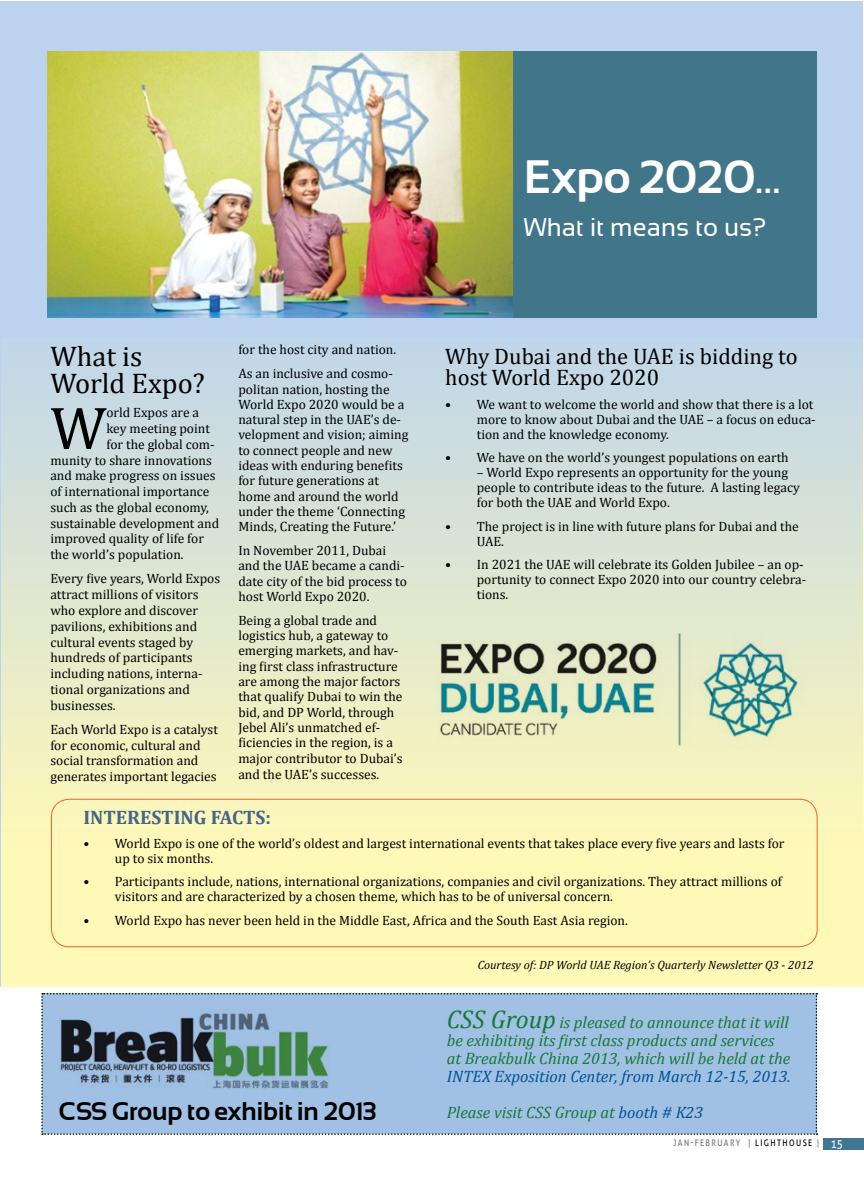
<style>
.page{position:relative;width:864px;height:1183px;background:#fff}
.page>*{position:absolute;margin:0;border:0;box-sizing:border-box;transform-origin:0 0}
.t1{font:60.75px "Cambria";color:#000}
.t2{font:700 46.5px "Sansation";color:#fff}
.t3{font:28.5px/27px "Cambria";color:#000}
.t4{font:700 25.5px "Sansation";color:#000}
.t5{font:25.5px "Sansation";color:#fff}
.t6{font:22.5px/21px "Cambria";color:#000}
.t7{font:700 19.5px "Cambria";color:#456589}
.t8{font:italic 16.5px/18px "Cambria";color:#167839}
.t9{font:italic 16.5px/36px "Cambria";color:#005393}
.t10{font:13.5px/15.3px "Cambria";color:#000}
.t11{font:italic 12px "Cambria";color:#000}
.t12{font:9px "Aller";letter-spacing:.18em;color:#717275;scale:.85 1}
.s1{font-weight:400}
.s2{font-size:25.5px}
.s3{color:#167839}
.s4{color:#748370}
.s5{color:#000}
.s6{font-size:12px;color:#fff}
</style>
<div class="page">
<div style="left:823px;top:1137px;width:40px;height:11px;background:#427791"></div>
<div style="left:1px;top:1px;width:861px;height:984px;background:#bbd3ee"></div>
<div style="left:1px;top:337px;width:861px;height:648px;background:linear-gradient(to bottom,#c3d7e7,#fffeaf)"></div>
<div style="left:51px;top:798px;width:766px;height:148px;border:1px solid #ec6523;border-radius:18px"></div>
<div style="left:48px;top:51px;width:768px;height:266px;background:#417589"></div>
<img style="left:431px;top:633px;width:379px;height:115px">
<img style="left:47px;top:51px;width:465px;height:266px">
<div style="left:41px;top:993px;width:776px;height:141px;background:#a0c1e4"></div>
<img style="left:57px;top:1001px;width:288px;height:97px">
<h2 class="t2" style="left:523px;top:150px;width:258px">Expo 2020<span class="s1">...</span></h2>
<h3 class="t5" style="left:523px;top:212px;width:244px">What it means to us?</h3>
<h3 class="t3" style="left:50px;top:342px;width:156px">What is<br>World Expo?</h3>
<h1 class="t1" style="left:50px;top:392px;width:57px">W</h1>
<p class="t10" style="left:106px;top:405px;width:94px">orld Expos are a</p>
<p class="t10" style="left:106px;top:420px;width:105px">key meeting point</p>
<p class="t10" style="left:106px;top:436px;width:110px">for the global com-</p>
<p class="t10" style="left:50px;top:452px;width:163px">munity to share innovations</p>
<p class="t10" style="left:50px;top:468px;width:166px">and make progress on issues</p>
<p class="t10" style="left:50px;top:483px;width:160px">of international importance</p>
<p class="t10" style="left:50px;top:499px;width:160px">such as the global economy,</p>
<p class="t10" style="left:50px;top:515px;width:170px">sustainable development and</p>
<p class="t10" style="left:50px;top:531px;width:155px">improved quality of life for</p>
<p class="t10" style="left:50px;top:546px;width:135px">the world’s population.</p>
<p class="t10" style="left:50px;top:570px;width:171px;line-height:15.8px">Every five years, World Expos attract millions of visitors who explore and discover pavilions, exhibitions and cultural events staged by hundreds of participants including nations, interna&shy;tional organizations and businesses.</p>
<p class="t10" style="left:50px;top:721px;width:169px;line-height:15.8px">Each World Expo is a catalyst for economic, cultural and social transformation and generates important legacies</p>
<p class="t10" style="left:238px;top:338px;width:159px;line-height:23.9px">for the host city and nation.<br>As an inclusive and cosmo-</p>
<p class="t10" style="left:238px;top:381px;width:171px">politan nation, hosting the<br>World Expo 2020 would be a natural step in the UAE’s de&shy;velopment and vision; aiming to connect people and new ideas with enduring benefits for future generations at home and around the world under the theme ‘Connecting<br>Minds, Creating the Future.’</p>
<p class="t10" style="left:238px;top:542px;width:170px">In November 2011, Dubai and the UAE became a candi&shy;date city of the bid process to host World Expo 2020.</p>
<p class="t10" style="left:238px;top:612px;width:166px">Being a global trade and logistics hub, a gateway to emerging markets, and hav&shy;ing first class infrastructure are among the major factors that qualify Dubai to win the bid, and DP World, through<br>Jebel Ali’s unmatched ef&shy;ficiencies in the region, is a major contributor to Dubai’s and the UAE’s successes.</p>
<h3 class="t6" style="left:445px;top:346px;width:354px">Why Dubai and the UAE is bidding to host World Expo 2020</h3>
<p class="t10" style="left:476px;top:396px;width:340px;text-indent:-31px">• We want to welcome the world and show that there is a lot more to know about Dubai and the UAE – a focus on educa&shy;tion and the knowledge economy.</p>
<p class="t10" style="left:445px;top:450px;width:345px">• We have on the world’s youngest populations on earth</p>
<p class="t10" style="left:476px;top:465px;width:324px">– World Expo represents an opportunity for the young people to contribute ideas to the future. A lasting legacy for both the UAE and World Expo.</p>
<p class="t10" style="left:476px;top:518px;width:323px;text-indent:-31px">• The project is in line with future plans for Dubai and the<br>UAE.</p>
<p class="t10" style="left:476px;top:557px;width:331px;text-indent:-31px">• In 2021 the UAE will celebrate its Golden Jubilee – an op&shy;portunity to connect Expo 2020 into our country celebra&shy;tions.</p>
<h3 class="t7" style="left:83px;top:805px;width:149px">INTERESTING FACTS</h3>
<h3 class="t7" style="left:265px;top:805px;width:7px">:</h3>
<p class="t10" style="left:115px;top:835px;width:670px;text-indent:-31px">• World Expo is one of the world’s oldest and largest international events that takes place every five years and lasts for up to six months.</p>
<p class="t10" style="left:115px;top:874px;width:669px;text-indent:-31px">• Participants include, nations, international organizations, companies and civil organizations. They attract millions of visitors and are characterized by a chosen theme, which has to be of universal concern.</p>
<p class="t10" style="left:83px;top:912px;width:545px">• World Expo has never been held in the Middle East, Africa and the South East Asia region.</p>
<h3 class="t4" style="left:58px;top:1096px;width:319px">CSS Group to exhibit in 2013</h3>
<p class="t11" style="left:477px;top:957px;width:337px">Courtesy of: DP World UAE Region’s Quarterly Newsletter Q3 - 2012</p>
<p class="t8" style="left:446px;top:1012px;width:345px"><span class="s2">CSS Group</span> is pleased to announce that it will be exhibiting its first class products and services at Breakbulk China 2013, which will be held at the</p>
<p class="t9" style="left:446px;top:1057px;width:345px">INTEX Exposition Center, from March 12-15, 2013.<br><span class="s3">Please visit CSS Group at</span> booth # K23</p>
<p class="t12" style="left:673px;top:1137px;width:201px">JAN-FEBRUARY <span class="s4">|</span> <span class="s5">LIGHTHOUSE</span> <span class="s4">|</span> <span class="s6">15</span></p>
</div>
